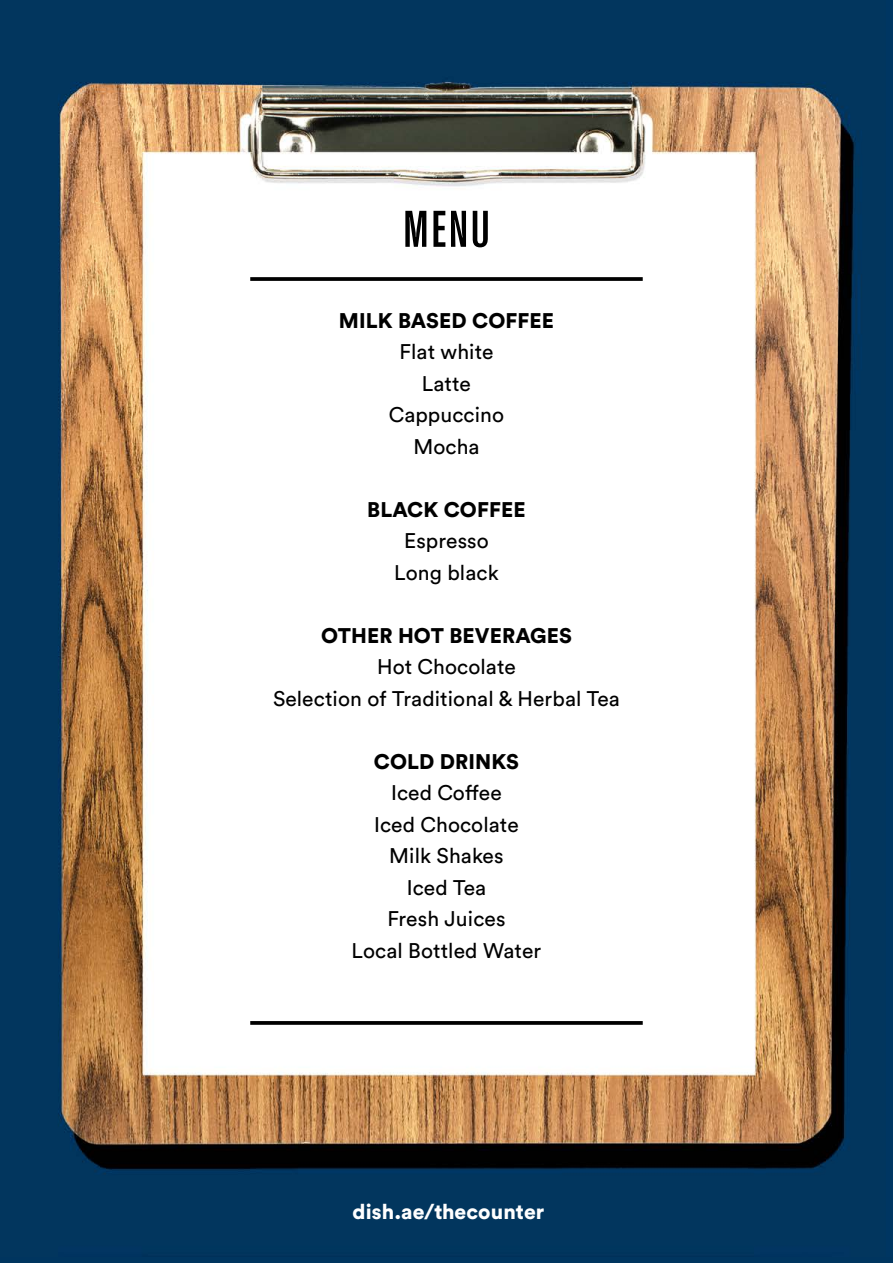
<style>
.page{position:relative;width:893px;height:1263px;background:#fff}
.page>*{position:absolute;margin:0;border:0;box-sizing:border-box;transform-origin:0 0}
.t1{font:500 condensed 51px "Akzidenz Grotesk BE";color:#000}
.t2{font:21px/31.5px "Circular Std";letter-spacing:.005em;color:#000;text-align:center}
.t3{font:900 21px "Circular Std";letter-spacing:.005em;color:#000}
.t4{font:900 21px "Circular Std";letter-spacing:.005em;color:#fff}
</style>
<div class="page">
<img style="left:0;top:0;width:893px;height:1256px">
<svg style="left:250px;top:277px;width:393px;height:4px;background:#0f0f0f"></svg>
<svg style="left:250px;top:1021px;width:393px;height:4px;background:#0f0f0f"></svg>
<h1 class="t1" style="left:403px;top:201px;width:88px">MENU</h1>
<p class="t3" style="left:339px;top:306px;width:217px">MILK BASED COFFEE</p>
<p class="t2" style="left:389px;top:336px;width:117px">Flat white<br>Latte<br>Cappuccino<br>Mocha</p>
<p class="t3" style="left:367px;top:495px;width:160px">BLACK COFFEE</p>
<p class="t2" style="left:394px;top:525px;width:106px">Espresso<br>Long black</p>
<p class="t3" style="left:321px;top:621px;width:252px">OTHER HOT BEVERAGES</p>
<p class="t2" style="left:273px;top:651px;width:348px">Hot Chocolate<br>Selection of Traditional &amp; Herbal Tea</p>
<p class="t3" style="left:374px;top:747px;width:147px">COLD DRINKS</p>
<p class="t2" style="left:352px;top:777px;width:191px">Iced Coffee<br>Iced Chocolate<br>Milk Shakes<br>Iced Tea<br>Fresh Juices<br>Local Bottled Water</p>
<p class="t4" style="left:353px;top:1198px;width:193px">dish.ae/thecounter</p>
</div>
